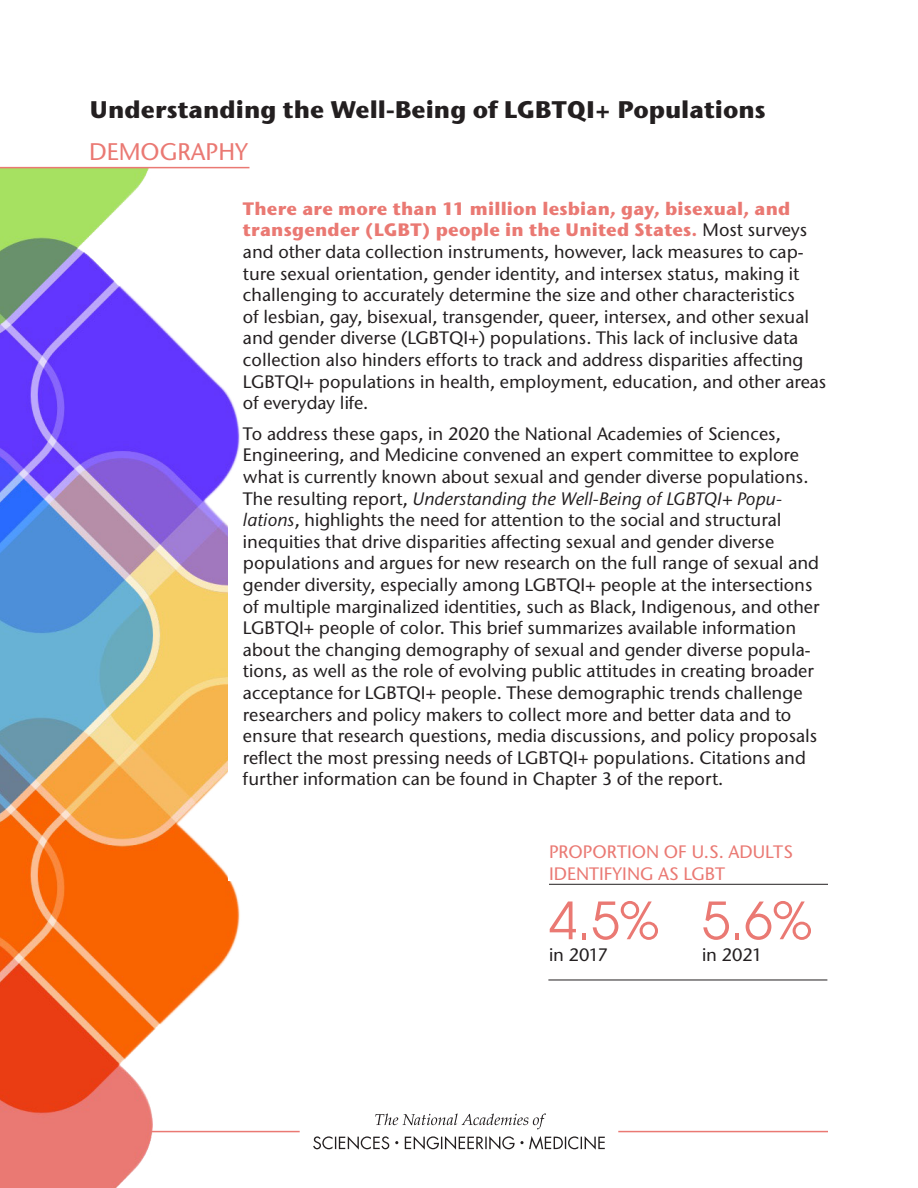
<style>
.page{position:relative;width:918px;height:1188px;background:#fff}
.page>*{position:absolute;margin:0;border:0;box-sizing:border-box;transform-origin:0 0}
.Number{font:51px "ITC Avant Garde Pro";color:#ea7973}
.t1{font:700 24px "Stone Sans ITC Std";color:#231f20}
.Header_A{font:500 24px "Stone Sans ITC Std";color:#ea7973}
.Body_Copy{font:500 18px/21.6px "Stone Sans ITC Std";color:#231f20}
.Number_Headers{font:500 18px/21.6px "Stone Sans ITC Std";color:#ea7973}
.s1{font-weight:700;color:#ea7973}
.s2{font-style:italic}
</style>
<div class="page">
<img style="left:0;top:168px;width:300px;height:1020px">
<div style="left:228px;top:520px;width:635px;height:361px;background:#fff"></div>
<hr style="left:549px;top:884px;width:279px;height:1px;background:#231f20">
<hr style="left:618px;top:1131px;width:210px;height:1px;background:#ea7973">
<hr style="left:90px;top:1131px;width:210px;height:1px;background:#ea7973">
<svg style="left:375px;top:1113px;width:171px;height:16px"></svg>
<svg style="left:313px;top:1136px;width:292px;height:14px"></svg>
<hr style="left:0;top:167px;width:249px;height:1px;background:#ea7973">
<hr style="left:548px;top:980px;width:279px;height:1px;background:#231f20">
<p class="t1" style="left:90px;top:93px;width:677px">Understanding the Well-Being of LGBTQI+ Populations</p>
<p class="Header_A" style="left:89px;top:137px;width:160px">DEMOGRAPHY</p>
<p class="Body_Copy" style="left:243px;top:198px;width:585px"><span class="s1">There are more than 11 million lesbian, gay, bisexual, and transgender (LGBT) people in the United States.</span> Most surveys and other data collection instruments, however, lack measures to cap&shy;ture sexual orientation, gender identity, and intersex status, making it challenging to accurately determine the size and other characteristics<br>of lesbian, gay, bisexual, transgender, queer, intersex, and other sexual and gender diverse (LGBTQI+) populations. This lack of inclusive data collection also hinders efforts to track and address disparities affecting LGBTQI+ populations in health, employment, education, and other areas of everyday life.</p>
<p class="Body_Copy" style="left:243px;top:423px;width:578px">To address these gaps, in 2020 the National Academies of Sciences, Engineering, and Medicine convened an expert committee to explore what is currently known about sexual and gender diverse populations.<br>The resulting report, <span class="s2">Understanding the Well-Being of LGBTQI+ Popu&shy;lations</span>, highlights the need for attention to the social and structural inequities that drive disparities affecting sexual and gender diverse populations and argues for new research on the full range of sexual and gender diversity, especially among LGBTQI+ people at the intersections of multiple marginalized identities, such as Black, Indigenous, and other LGBTQI+ people of color. This brief summarizes available information about the changing demography of sexual and gender diverse popula&shy;tions, as well as the role of evolving public attitudes in creating broader acceptance for LGBTQI+ people. These demographic trends challenge researchers and policy makers to collect more and better data and to ensure that research questions, media discussions, and policy proposals reflect the most pressing needs of LGBTQI+ populations. Citations and further information can be found in Chapter 3 of the report.</p>
<p class="Number_Headers" style="left:549px;top:841px;width:245px">PROPORTION OF U.S. ADULTS<br>IDENTIFYING AS LGBT</p>
<p class="Number" style="left:549px;top:889px;width:112px">4.5%</p>
<p class="Body_Copy" style="left:549px;top:944px;width:60px">in 2017</p>
<p class="Number" style="left:702px;top:889px;width:112px">5.6%</p>
<p class="Body_Copy" style="left:702px;top:944px;width:62px">in 2021</p>
</div>
